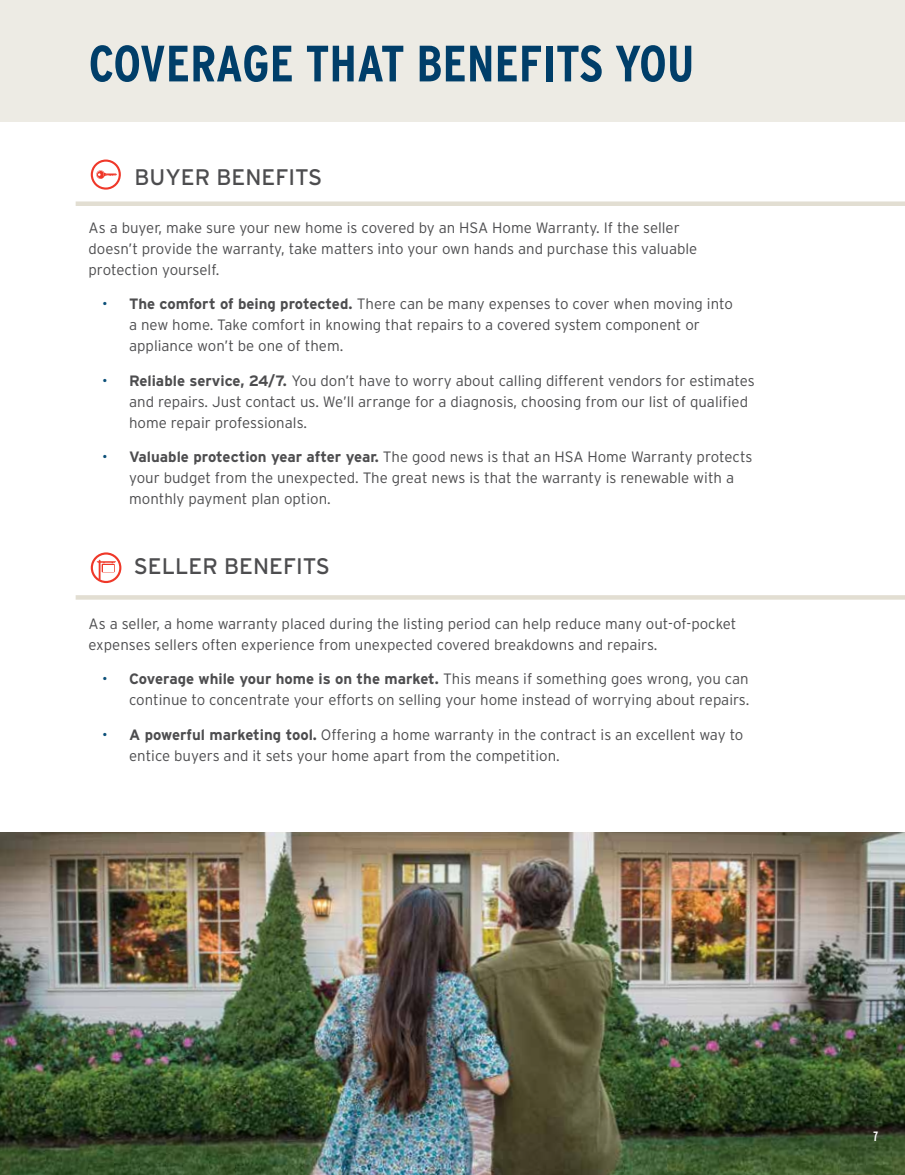
<style>
.page{position:relative;width:905px;height:1175px;background:#fff}
.page>*{position:absolute;margin:0;border:0;box-sizing:border-box;transform-origin:0 0}
.t1{font:700 51px "Interstate Condensed";color:#003e69}
.t2{font:22.5px "Interstate";color:#4d4d4f}
.t3{font:300 15px/21px "Interstate";color:#4d4d4f}
.t4{font:700 13.5px "Interstate Compressed";color:#fff}
.s1{color:#0c5079}
.s2{font-weight:700}
</style>
<div class="page">
<div style="left:0;top:0;width:904px;height:122px;background:#edebe4"></div>
<hr style="left:76px;top:595px;width:828px;height:4px;background:#e2ded2">
<div style="left:76px;top:201px;width:828px;height:5px;background:#e2ded2"></div>
<svg style="left:90px;top:159px;width:30px;height:31px"></svg>
<img style="left:0;top:832px;width:904px;height:342px">
<svg style="left:92px;top:553px;width:28px;height:29px"></svg>
<div style="left:91px;top:552px;width:30px;height:31px;border:2px solid #ef3829;border-radius:50%"></div>
<svg style="left:97px;top:559px;width:19px;height:20px"></svg>
<h1 class="t1" style="left:89px;top:35px;width:607px">COVERAGE THAT BENEFITS YOU</h1>
<h2 class="t2" style="left:134px;top:164px;width:189px">BUYER BENEFITS</h2>
<p class="t3" style="left:89px;top:217px;width:610px">As a buyer, make sure your new home is covered by an HSA Home Warranty. If the seller doesn’t provide the warranty, take matters into your own hands and purchase this valuable protection yourself.</p>
<p class="t3" style="left:129px;top:293px;width:605px;text-indent:-27px"><span class="s1">•</span> <span class="s2">The comfort of being protected.</span> There can be many expenses to cover when moving into a new home. Take comfort in knowing that repairs to a covered system component or appliance won’t be one of them.</p>
<p class="t3" style="left:129px;top:370px;width:627px;text-indent:-27px"><span class="s1">•</span> <span class="s2">Reliable service, 24/7.</span> You don’t have to worry about calling different vendors for estimates and repairs. Just contact us. We’ll arrange for a diagnosis, choosing from our list of qualified home repair professionals.</p>
<p class="t3" style="left:129px;top:446px;width:625px;text-indent:-27px"><span class="s1">•</span> <span class="s2">Valuable protection year after year.</span> The good news is that an HSA Home Warranty protects your budget from the unexpected. The great news is that the warranty is renewable with a monthly payment plan option.</p>
<h2 class="t2" style="left:134px;top:553px;width:198px">SELLER BENEFITS</h2>
<p class="t3" style="left:89px;top:613px;width:649px">As a seller, a home warranty placed during the listing period can help reduce many out-of-pocket expenses sellers often experience from unexpected covered breakdowns and repairs.</p>
<p class="t3" style="left:102px;top:668px;width:648px;text-align:right"><span class="s1">•</span> <span class="s2">Coverage while your home is on the market.</span> This means if something goes wrong, you can continue to concentrate your efforts on selling your home instead of worrying about repairs.</p>
<p class="t3" style="left:129px;top:724px;width:616px;text-indent:-27px"><span class="s1">•</span> <span class="s2">A powerful marketing tool.</span> Offering a home warranty in the contract is an excellent way to entice buyers and it sets your home apart from the competition.</p>
<p class="t4" style="left:873px;top:1129px;width:6px">7</p>
</div>
